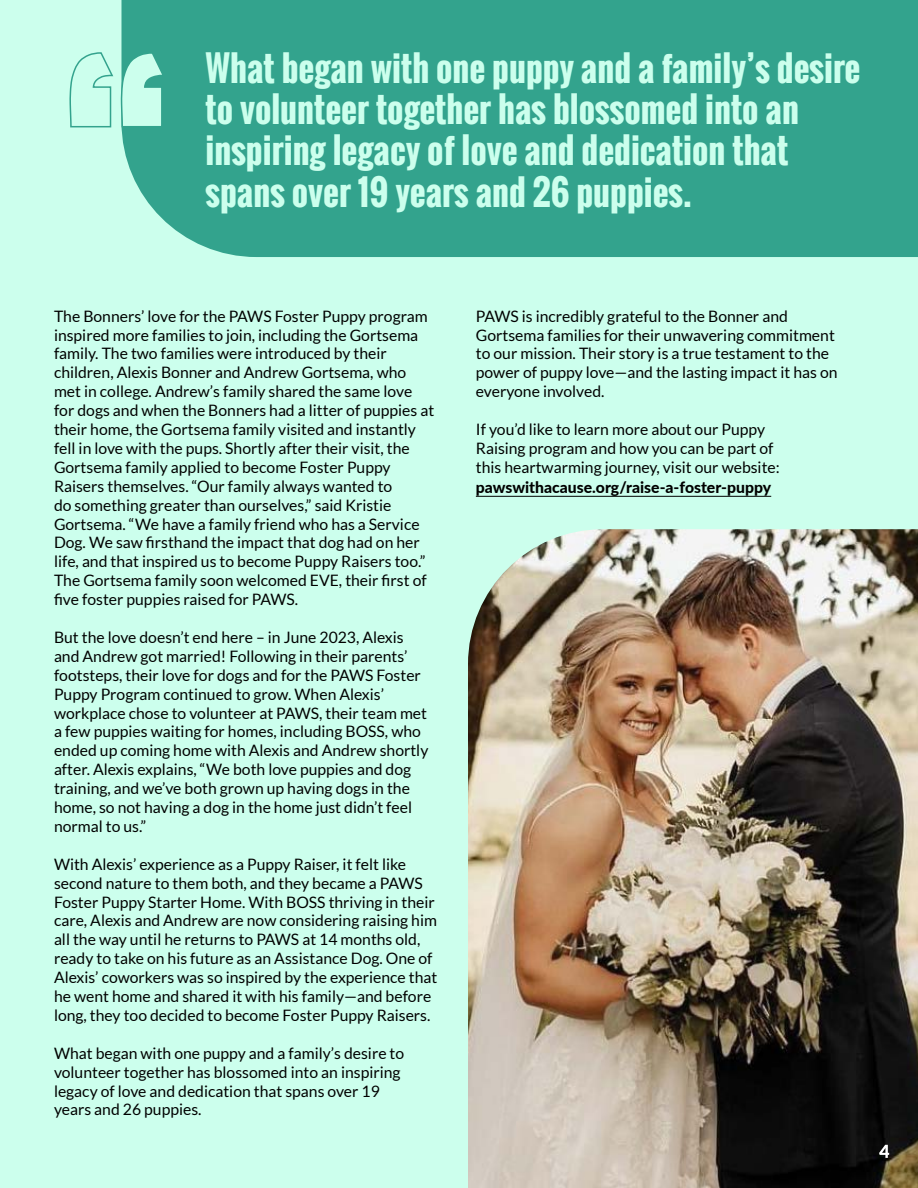
<style>
.page{position:relative;width:918px;height:1188px;background:#ccffed}
.page>*{position:absolute;margin:0;border:0;box-sizing:border-box;transform-origin:0 0}
.t1{font:700 34.5px/41.4px "Oswald";color:#ccffed}
.t2{font:15.75px/18.9px "Lato";color:#000}
.t3{font:800 15.75px "Lato";color:#000}
</style>
<div class="page">
<hr style="left:476px;top:496px;width:295px;height:1px;background:#000">
<img style="left:468px;top:529px;width:450px;height:659px">
<div style="left:122px;top:0;width:796px;height:257px;background:#33a38d"></div>
<svg style="left:69px;top:51px;width:97px;height:77px"></svg>
<svg style="left:879px;top:1145px;width:10px;height:13px"></svg>
<h1 class="t1" style="left:206px;top:48px;width:656px">What began with one puppy and a family’s desire to volunteer together has blossomed into an inspiring legacy of love and dedication that spans over 19 years and 26 puppies.</h1>
<p class="t2" style="left:54px;top:306px;width:382px">The Bonners’ love for the PAWS Foster Puppy program inspired more families to join, including the Gortsema family. The two families were introduced by their children, Alexis Bonner and Andrew Gortsema, who met in college. Andrew’s family shared the same love for dogs and when the Bonners had a litter of puppies at their home, the Gortsema family visited and instantly fell in love with the pups. Shortly after their visit, the Gortsema family applied to become Foster Puppy Raisers themselves. “Our family always wanted to<br>do something greater than ourselves,” said Kristie Gortsema. “We have a family friend who has a Service Dog. We saw firsthand the impact that dog had on her life, and that inspired us to become Puppy Raisers too.” The Gortsema family soon welcomed EVE, their first of five foster puppies raised for PAWS.</p>
<p class="t2" style="left:54px;top:628px;width:376px">But the love doesn’t end here – in June 2023, Alexis and Andrew got married! Following in their parents’ footsteps, their love for dogs and for the PAWS Foster Puppy Program continued to grow. When Alexis’ workplace chose to volunteer at PAWS, their team met a few puppies waiting for homes, including BOSS, who ended up coming home with Alexis and Andrew shortly after. Alexis explains, “We both love puppies and dog training, and we’ve both grown up having dogs in the home, so not having a dog in the home just didn’t feel normal to us.”</p>
<p class="t2" style="left:54px;top:855px;width:385px">With Alexis’ experience as a Puppy Raiser, it felt like second nature to them both, and they became a PAWS Foster Puppy Starter Home. With BOSS thriving in their care, Alexis and Andrew are now considering raising him all the way until he returns to PAWS at 14 months old, ready to take on his future as an Assistance Dog. One of Alexis’ coworkers was so inspired by the experience that he went home and shared it with his family—and before long, they too decided to become Foster Puppy Raisers.</p>
<p class="t2" style="left:54px;top:1044px;width:352px">What began with one puppy and a family’s desire to volunteer together has blossomed into an inspiring legacy of love and dedication that spans over 19 years and 26 puppies.</p>
<p class="t2" style="left:476px;top:306px;width:363px">PAWS is incredibly grateful to the Bonner and Gortsema families for their unwavering commitment to our mission. Their story is a true testament to the power of puppy love—and the lasting impact it has on everyone involved.</p>
<p class="t2" style="left:476px;top:420px;width:305px">If you’d like to learn more about our Puppy<br>Raising program and how you can be part of this heartwarming journey, visit our website:</p>
<p class="t3" style="left:476px;top:475px;width:297px">pawswithacause.org/raise-a-foster-puppy</p>
</div>
